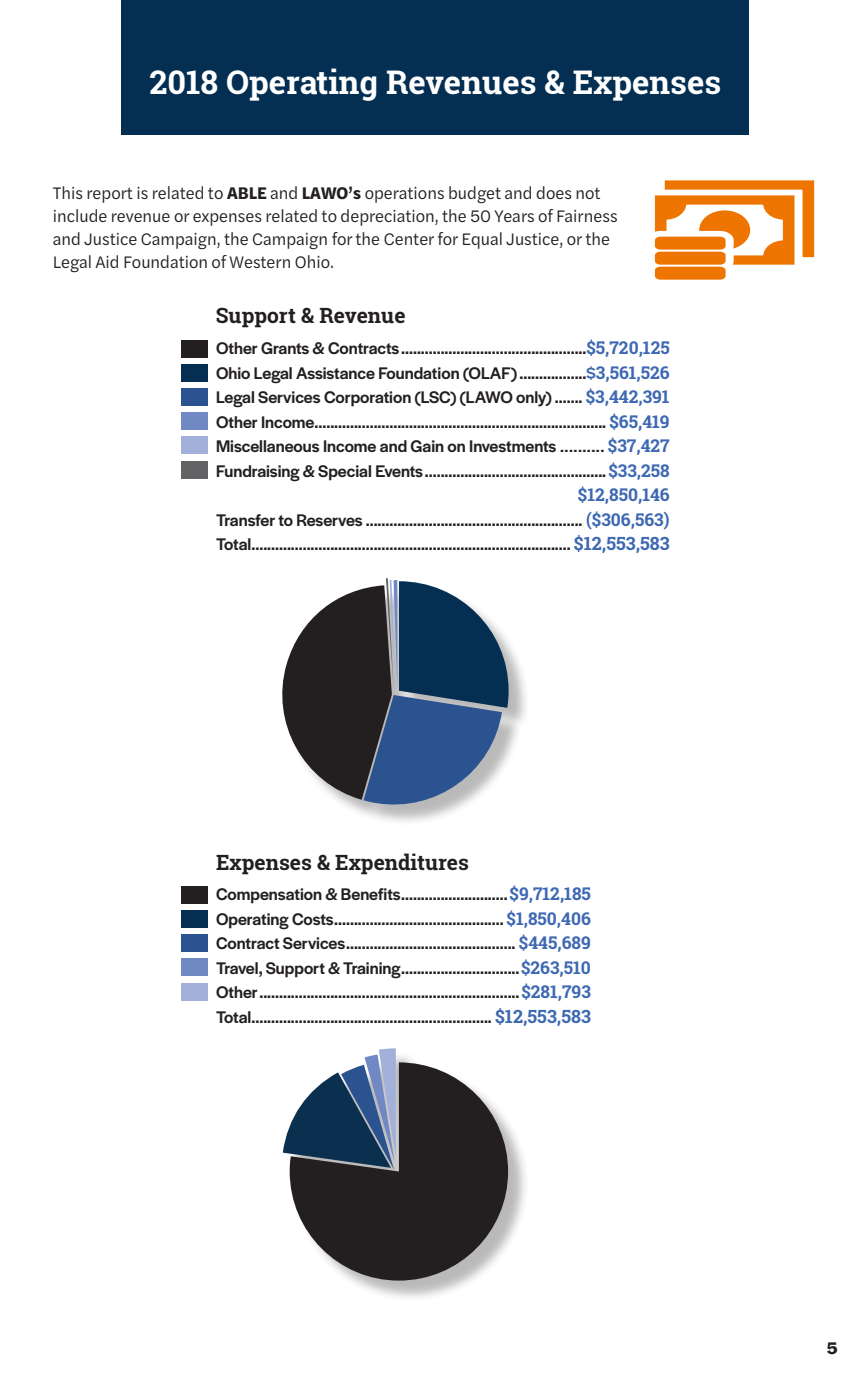
<style>
.page{position:relative;width:867px;height:1386px;background:#fff}
.page>*{position:absolute;margin:0;border:0;box-sizing:border-box;transform-origin:0 0}
.headerLaBlue{font:700 32.55px "Roboto Slab";color:#fff}
.headerLaBlue-2{font:700 21px "Roboto Slab";color:#231f20}
.t1{font:500 17.5px "Halyard Display";color:#231f20}
.karla_bodycopy{font:17.5px/22.8px "Halyard Text";color:#231f20;scale:.95 1}
.t2{font:700 17.5px "Halyard Text";color:#231f20}
.s1{font-weight:700}
.s2{font-family:"Roboto Slab";font-weight:700;color:#3d68b2}
.s3{color:#3d68b2}
.s4{font-family:"Roboto Slab";font-weight:700}
.s5{font-family:"Roboto Slab";font-weight:700;font-size:18.2px;color:#3d68b2}
</style>
<div class="page">
<div style="left:181px;top:886px;width:26px;height:18px;background:#231f20"></div>
<div style="left:181px;top:910px;width:26px;height:18px;background:#042f52"></div>
<div style="left:181px;top:934px;width:26px;height:18px;background:#2b538f"></div>
<div style="left:181px;top:958px;width:26px;height:18px;background:#7089c5"></div>
<div style="left:181px;top:983px;width:26px;height:18px;background:#a3b0d9"></div>
<div style="left:181px;top:340px;width:26px;height:18px;background:#231f20"></div>
<div style="left:181px;top:364px;width:26px;height:18px;background:#042f52"></div>
<div style="left:181px;top:388px;width:26px;height:18px;background:#2b538f"></div>
<div style="left:181px;top:412px;width:26px;height:18px;background:#7089c5"></div>
<div style="left:181px;top:437px;width:26px;height:17px;background:#a3b0d9"></div>
<svg style="left:654px;top:180px;width:160px;height:100px"></svg>
<div style="left:122px;top:0;width:626px;height:135px;background:#042f52"></div>
<div style="left:285px;top:582px;width:245px;height:244px;background:#231f20;opacity:.31"></div>
<svg style="left:282px;top:578px;width:226px;height:235px"></svg>
<div style="left:286px;top:1052px;width:244px;height:250px;background:#231f20;opacity:.31"></div>
<svg style="left:283px;top:1048px;width:225px;height:233px"></svg>
<div style="left:181px;top:461px;width:26px;height:17px;background:#636366"></div>
<p class="headerLaBlue" style="left:149px;top:60px;width:573px">2018 Operating Revenues &amp; Expenses</p>
<p class="karla_bodycopy" style="left:53px;top:181px;width:596px">This report is related to <span class="s1">ABLE</span> and <span class="s1">LAWO’s</span> operations budget and does not include revenue or expenses related to depreciation, the 50 Years of Fairness and Justice Campaign, the Campaign for the Center for Equal Justice, or the Legal Aid Foundation of Western Ohio.</p>
<p class="headerLaBlue-2" style="left:216px;top:301px;width:191px">Support &amp; Revenue</p>
<p class="t1" style="left:216px;top:336px;width:455px">Other Grants &amp; Contracts...............................................<span class="s2">$5,720,125</span></p>
<p class="t1" style="left:216px;top:360px;width:455px">Ohio Legal Assistance Foundation (OLAF).................<span class="s3">$</span><span class="s2">3,561,526</span></p>
<p class="t1" style="left:216px;top:385px;width:455px">Legal Services Corporation (LSC) (LAWO only) ....... <span class="s2">$3,442,391</span></p>
<p class="t1" style="left:216px;top:409px;width:455px">Other Income.......................................................................... <span class="s2">$65,419</span></p>
<p class="t1" style="left:216px;top:434px;width:455px">Miscellaneous Income and Gain on Investments <span class="s4">..........</span> <span class="s2">$37,427</span></p>
<p class="t1" style="left:216px;top:458px;width:455px">Fundraising &amp; Special Events..............................................<span class="s2">$33,258</span></p>
<p class="t1" style="left:216px;top:507px;width:455px">Transfer to Reserves ....................................................... <span class="s2">($306,563)</span></p>
<p class="t1" style="left:216px;top:532px;width:455px">Total................................................................................. <span class="s5">$12,553,583</span></p>
<p class="headerLaBlue-2" style="left:216px;top:848px;width:254px">Expenses &amp; Expenditures</p>
<p class="t1" style="left:216px;top:882px;width:376px">Compensation &amp; Benefits...........................<span class="s2">$9,712,185</span></p>
<p class="t1" style="left:216px;top:906px;width:376px">Operating Costs........................................... <span class="s2">$1,850,406</span></p>
<p class="t1" style="left:216px;top:931px;width:376px">Contract Services........................................... <span class="s2">$445,689</span></p>
<p class="t1" style="left:216px;top:955px;width:376px">Travel, Support &amp; Training..............................<span class="s2">$263,510</span></p>
<p class="t1" style="left:216px;top:980px;width:376px">Other..................................................................<span class="s2">$281,793</span></p>
<p class="t1" style="left:216px;top:1004px;width:376px">Total............................................................. <span class="s5">$12,553,583</span></p>
<p class="t2" style="left:826px;top:1334px;width:12px">5</p>
</div>
